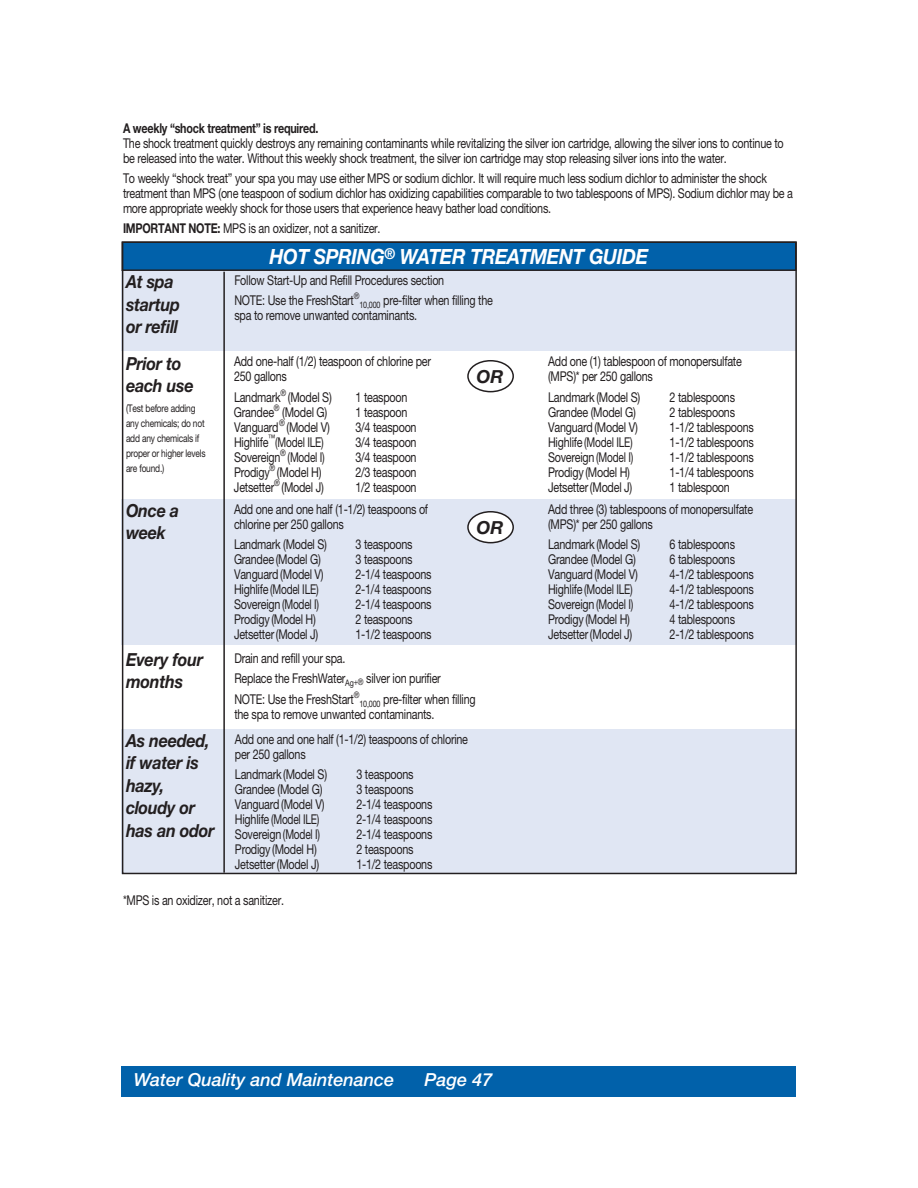
<style>
.page{position:relative;width:918px;height:1188px;background:#fff}
.page>*{position:absolute;margin:0;border:0;box-sizing:border-box;transform-origin:0 0}
.t1{font:italic 700 21px "Helvetica Neue";letter-spacing:-.015em;color:#fff;scale:.9 1}
.t2{font:italic 700 18px/22.5px "Helvetica Neue";letter-spacing:-.015em;color:#231f20;scale:.9 1}
.t3{font:italic 500 18px "Helvetica Neue";color:#fff}
.t4{font:italic 700 18px "Helvetica Neue";letter-spacing:-.015em;color:#231f20}
.t5{font:13.5px/15px "Helvetica Neue";letter-spacing:-.02em;color:#231f20;scale:.8 1}
.t6{font:700 13.5px "Helvetica Neue";letter-spacing:-.02em;color:#231f20;scale:.8 1}
.t7{font:10.5px/15px "Helvetica Neue";letter-spacing:-.02em;color:#231f20;scale:.8 1}
.s1{font-weight:700}
</style>
<div class="page">
<div style="left:122px;top:1066px;width:674px;height:31px;background:#0161aa"></div>
<div style="left:122px;top:271px;width:674px;height:80px;background:#e0e6f3"></div>
<div style="left:122px;top:500px;width:674px;height:145px;background:#e0e6f3"></div>
<div style="left:122px;top:730px;width:674px;height:144px;background:#e0e6f3"></div>
<div style="left:122px;top:242px;width:674px;height:28px;background:#0161aa"></div>
<div style="left:122px;top:242px;width:674px;height:29px;border:2px solid #231f20"></div>
<hr style="left:223px;top:272px;width:2px;height:601px;background:#231f20">
<svg style="left:467px;top:360px;width:47px;height:32px"></svg>
<svg style="left:467px;top:511px;width:47px;height:32px"></svg>
<p class="t6" style="left:123px;top:123px;width:246px">A weekly “shock treatment” is required.</p>
<p class="t5" style="left:123px;top:137px;width:828px">The shock treatment quickly destroys any remaining contaminants while revitalizing the silver ion cartridge, allowing the silver ions to continue to be released into the water. Without this weekly shock treatment, the silver ion cartridge may stop releasing silver ions into the water.</p>
<p class="t5" style="left:123px;top:172px;width:839px">To weekly “shock treat” your spa you may use either MPS or sodium dichlor. It will require much less sodium dichlor to administer the shock treatment than MPS (one teaspoon of sodium dichlor has oxidizing capabilities comparable to two tablespoons of MPS). Sodium dichlor may be a more appropriate weekly shock for those users that experience heavy bather load conditions.</p>
<p class="t5" style="left:123px;top:222px;width:324px"><span class="s1">IMPORTANT NOTE:</span> MPS is an oxidizer, not a sanitizer.</p>
<h1 class="t1" style="left:270px;top:249px;width:422px">HOT SPRING<sup>®</sup> WATER TREATMENT GUIDE</h1>
<h2 class="t2" style="left:126px;top:272px;width:62px">At spa startup or refill</h2>
<p class="t5" style="left:234px;top:271px;width:325px;line-height:20.4px">Follow Start-Up and Refill Procedures section<br>NOTE: Use the FreshStart<sup>®</sup><sub>10,000</sub> pre-filter when filling the</p>
<p class="t5" style="left:234px;top:309px;width:230px">spa to remove unwanted contaminants.</p>
<h2 class="t2" style="left:126px;top:354px;width:77px">Prior to each use</h2>
<p class="t7" style="left:126px;top:402px;width:101px">(Test before adding any chemicals; do not add any chemicals if proper or higher levels are found.)</p>
<p class="t5" style="left:234px;top:355px;width:248px">Add one-half (1/2) teaspoon of chlorine per<br>250 gallons</p>
<p class="t5" style="left:234px;top:391px;width:124px">Landmark<sup>®</sup> (Model S)</p>
<p class="t5" style="left:356px;top:391px;width:67px">1 teaspoon</p>
<p class="t5" style="left:234px;top:406px;width:118px">Grandee<sup>®</sup> (Model G)</p>
<p class="t5" style="left:356px;top:406px;width:67px">1 teaspoon</p>
<p class="t5" style="left:234px;top:421px;width:121px">Vanguard<sup>®</sup> (Model V)</p>
<p class="t5" style="left:355px;top:421px;width:78px">3/4 teaspoon</p>
<p class="t5" style="left:234px;top:436px;width:114px">Highlife<sup>™</sup>(Model ILE)</p>
<p class="t5" style="left:356px;top:436px;width:78px">3/4 teaspoon</p>
<p class="t5" style="left:234px;top:451px;width:115px">Sovereign<sup>®</sup> (Model I)</p>
<p class="t5" style="left:356px;top:451px;width:78px">3/4 teaspoon</p>
<p class="t5" style="left:234px;top:466px;width:111px">Prodigy<sup>®</sup> (Model H)</p>
<p class="t5" style="left:356px;top:466px;width:78px">2/3 teaspoon</p>
<p class="t5" style="left:234px;top:481px;width:114px">Jetsetter<sup>®</sup> (Model J)</p>
<p class="t5" style="left:356px;top:481px;width:78px">1/2 teaspoon</p>
<h2 class="t4" style="left:477px;top:370px;width:28px">OR</h2>
<p class="t5" style="left:548px;top:355px;width:244px">Add one (1) tablespoon of monopersulfate (MPS)* per 250 gallons</p>
<p class="t5" style="left:548px;top:391px;width:117px">Landmark (Model S)</p>
<p class="t5" style="left:670px;top:391px;width:83px">2 tablespoons</p>
<p class="t5" style="left:548px;top:406px;width:111px">Grandee (Model G)</p>
<p class="t5" style="left:670px;top:406px;width:83px">2 tablespoons</p>
<p class="t5" style="left:548px;top:421px;width:114px">Vanguard (Model V)</p>
<p class="t5" style="left:670px;top:421px;width:107px">1-1/2 tablespoons</p>
<p class="t5" style="left:548px;top:436px;width:107px">Highlife (Model ILE)</p>
<p class="t5" style="left:670px;top:436px;width:107px">1-1/2 tablespoons</p>
<p class="t5" style="left:548px;top:451px;width:108px">Sovereign (Model I)</p>
<p class="t5" style="left:670px;top:451px;width:107px">1-1/2 tablespoons</p>
<p class="t5" style="left:548px;top:466px;width:104px">Prodigy (Model H)</p>
<p class="t5" style="left:670px;top:466px;width:107px">1-1/4 tablespoons</p>
<p class="t5" style="left:548px;top:481px;width:107px">Jetsetter (Model J)</p>
<p class="t5" style="left:670px;top:481px;width:77px">1 tablespoon</p>
<h2 class="t2" style="left:126px;top:501px;width:61px">Once a week</h2>
<p class="t5" style="left:548px;top:503px;width:258px">Add three (3) tablespoons of monopersulfate (MPS)* per 250 gallons</p>
<p class="t5" style="left:548px;top:538px;width:117px">Landmark (Model S)</p>
<p class="t5" style="left:670px;top:538px;width:83px">6 tablespoons</p>
<p class="t5" style="left:548px;top:553px;width:111px">Grandee (Model G)</p>
<p class="t5" style="left:670px;top:553px;width:83px">6 tablespoons</p>
<p class="t5" style="left:548px;top:568px;width:114px">Vanguard (Model V)</p>
<p class="t5" style="left:670px;top:568px;width:107px">4-1/2 tablespoons</p>
<p class="t5" style="left:548px;top:583px;width:107px">Highlife (Model ILE)</p>
<p class="t5" style="left:670px;top:583px;width:107px">4-1/2 tablespoons</p>
<p class="t5" style="left:548px;top:598px;width:108px">Sovereign (Model I)</p>
<p class="t5" style="left:670px;top:598px;width:107px">4-1/2 tablespoons</p>
<p class="t5" style="left:548px;top:613px;width:104px">Prodigy (Model H)</p>
<p class="t5" style="left:670px;top:613px;width:83px">4 tablespoons</p>
<p class="t5" style="left:548px;top:628px;width:107px">Jetsetter (Model J)</p>
<p class="t5" style="left:670px;top:628px;width:107px">2-1/2 tablespoons</p>
<p class="t5" style="left:234px;top:503px;width:244px">Add one and one half (1-1/2) teaspoons of chlorine per 250 gallons</p>
<p class="t5" style="left:234px;top:538px;width:118px">Landmark (Model S)</p>
<p class="t5" style="left:356px;top:538px;width:73px">3 teaspoons</p>
<p class="t5" style="left:234px;top:553px;width:110px">Grandee (Model G)</p>
<p class="t5" style="left:356px;top:553px;width:73px">3 teaspoons</p>
<p class="t5" style="left:234px;top:568px;width:114px">Vanguard (Model V)</p>
<p class="t5" style="left:356px;top:568px;width:97px">2-1/4 teaspoons</p>
<p class="t5" style="left:234px;top:583px;width:107px">Highlife (Model ILE)</p>
<p class="t5" style="left:356px;top:583px;width:97px">2-1/4 teaspoons</p>
<p class="t5" style="left:234px;top:598px;width:108px">Sovereign (Model I)</p>
<p class="t5" style="left:356px;top:598px;width:97px">2-1/4 teaspoons</p>
<p class="t5" style="left:234px;top:613px;width:104px">Prodigy (Model H)</p>
<p class="t5" style="left:355px;top:613px;width:73px">2 teaspoons</p>
<p class="t5" style="left:234px;top:628px;width:107px">Jetsetter (Model J)</p>
<p class="t5" style="left:355px;top:628px;width:97px">1-1/2 teaspoons</p>
<h2 class="t4" style="left:477px;top:521px;width:28px">OR</h2>
<h2 class="t2" style="left:126px;top:650px;width:87px">Every four months</h2>
<p class="t5" style="left:234px;top:649px;width:303px;line-height:20.4px">Drain and refill your spa.<br>Replace the FreshWater<sub>Ag+®</sub> silver ion purifier<br>NOTE: Use the FreshStart<sup>®</sup><sub>10,000</sub> pre-filter when filling</p>
<p class="t5" style="left:234px;top:708px;width:252px">the spa to remove unwanted contaminants.</p>
<h2 class="t2" style="left:126px;top:731px;width:100px">As needed, if water is hazy, cloudy or has an odor</h2>
<p class="t5" style="left:235px;top:733px;width:293px">Add one and one half (1-1/2) teaspoons of chlorine per 250 gallons</p>
<p class="t5" style="left:235px;top:768px;width:117px">Landmark (Model S)</p>
<p class="t5" style="left:356px;top:768px;width:73px">3 teaspoons</p>
<p class="t5" style="left:235px;top:783px;width:111px">Grandee (Model G)</p>
<p class="t5" style="left:356px;top:783px;width:73px">3 teaspoons</p>
<p class="t5" style="left:235px;top:798px;width:114px">Vanguard (Model V)</p>
<p class="t5" style="left:356px;top:798px;width:97px">2-1/4 teaspoons</p>
<p class="t5" style="left:235px;top:813px;width:107px">Highlife (Model ILE)</p>
<p class="t5" style="left:356px;top:813px;width:97px">2-1/4 teaspoons</p>
<p class="t5" style="left:235px;top:828px;width:108px">Sovereign (Model I)</p>
<p class="t5" style="left:356px;top:828px;width:97px">2-1/4 teaspoons</p>
<p class="t5" style="left:235px;top:843px;width:104px">Prodigy (Model H)</p>
<p class="t5" style="left:356px;top:843px;width:73px">2 teaspoons</p>
<p class="t5" style="left:235px;top:858px;width:107px">Jetsetter (Model J)</p>
<p class="t5" style="left:356px;top:858px;width:97px">1-1/2 teaspoons</p>
<p class="t5" style="left:123px;top:894px;width:203px">*MPS is an oxidizer, not a sanitizer.</p>
<h2 class="t3" style="left:134px;top:1074px;width:262px">Water Quality and Maintenance</h2>
<h2 class="t3" style="left:424px;top:1073px;width:69px">Page 47</h2>
</div>
